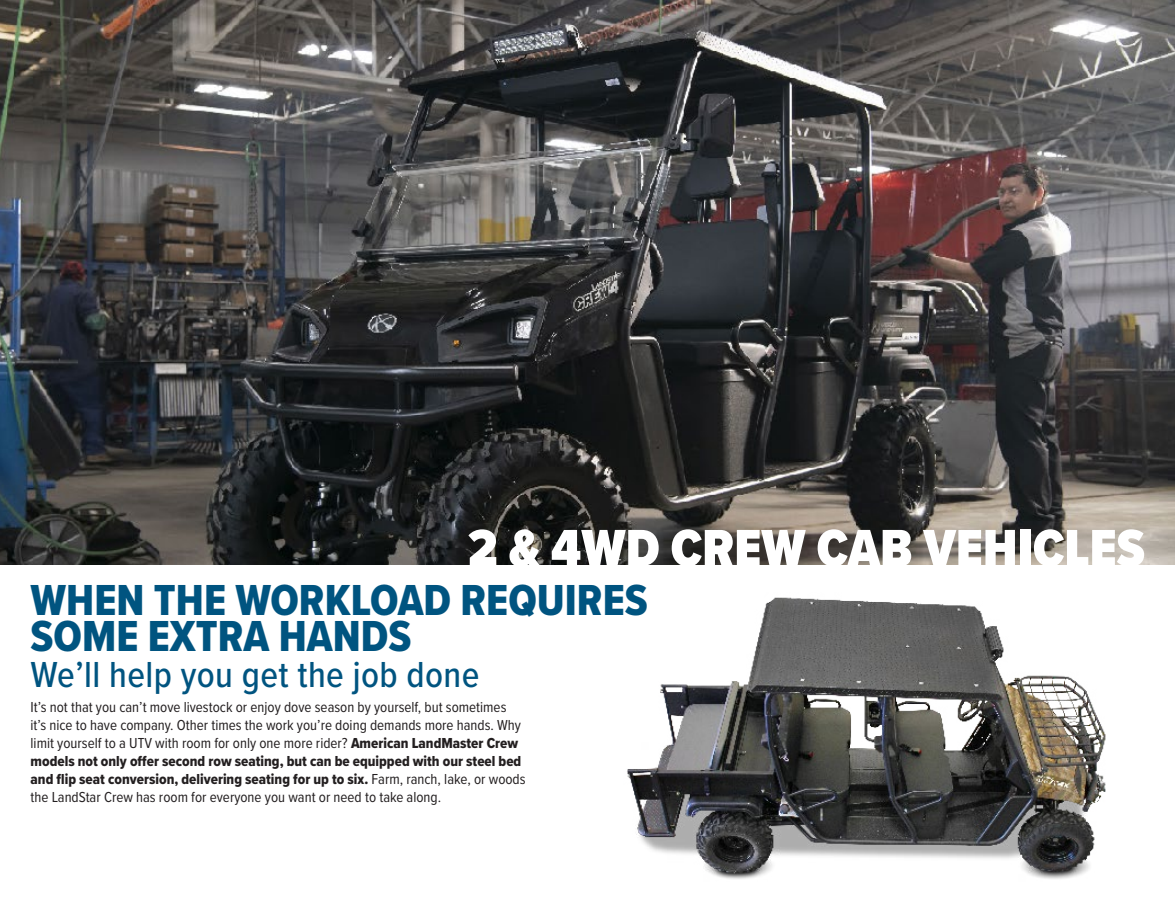
<style>
.page{position:relative;width:1175px;height:905px;background:#fff}
.page>*{position:absolute;margin:0;border:0;box-sizing:border-box;transform-origin:0 0}
.t1{font:900 54px "Proxima Nova Cond";color:#fff}
.t2{font:45px/36px "Proxima Nova Cond Extrabld";color:#005480}
.t3{font:500 37.5px "Proxima Nova Cond";letter-spacing:.01em;color:#005480}
.t4{font:15px/18px "Proxima Nova Cond";color:#231f20}
.t5{font:15px/18px "Proxima Nova Cond Extrabld";color:#231f20}
.s1{font-family:"Proxima Nova Cond Extrabld"}
.s2{font-family:"Proxima Nova Cond"}
</style>
<div class="page">
<img style="left:0;top:0;width:1174px;height:564px">
<img style="left:627px;top:597px;width:479px;height:282px">
<h1 class="t1" style="left:468px;top:508px;width:678px">2 &amp; 4WD CREW CAB VEHICLES</h1>
<h2 class="t2" style="left:31px;top:581px;width:619px">WHEN THE WORKLOAD REQUIRES<br>SOME EXTRA HANDS</h2>
<h3 class="t3" style="left:31px;top:647px;width:450px">We’ll help you get the job done</h3>
<p class="t4" style="left:31px;top:697px;width:492px">It’s not that you can’t move livestock or enjoy dove season by yourself, but sometimes it’s nice to have company. Other times the work you’re doing demands more hands. Why limit yourself to a UTV with room for only one more rider? <span class="s1">American LandMaster Crew</span></p>
<p class="t5" style="left:31px;top:751px;width:496px">models not only offer second row seating, but can be equipped with our steel bed and flip seat conversion, delivering seating for up to six. <span class="s2">Farm, ranch, lake, or woods</span></p>
<p class="t4" style="left:31px;top:787px;width:412px">the LandStar Crew has room for everyone you want or need to take along.</p>
</div>
